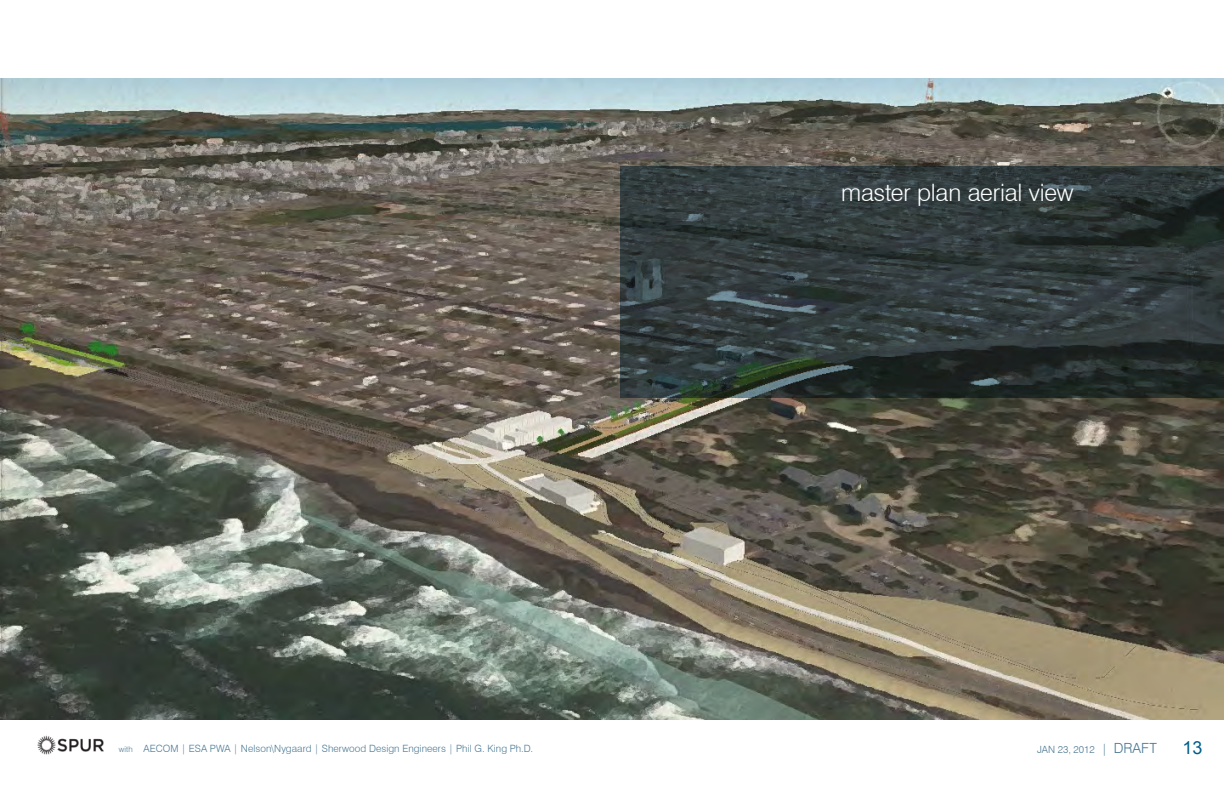
<style>
.page{position:relative;width:1224px;height:792px;background:#fff}
.page>*{position:absolute;margin:0;border:0;box-sizing:border-box;transform-origin:0 0}
.Divider_Number{font:300 24px "Swiss 721 BT";letter-spacing:-.01em;color:#fff}
.t1{font:18px "Arial";color:#005e8a}
.t2{font:300 10px "Swiss 721 BT";letter-spacing:.005em;color:#4a7893}
.s1{font-size:8px}
.s2{font-size:12px}
.s3{font-size:14px}
</style>
<div class="page">
<img style="left:37px;top:735px;width:67px;height:20px">
<img style="left:0;top:78px;width:1224px;height:642px">
<svg style="left:621px;top:166px;width:603px;height:232px;background:#2f3939"></svg>
<p class="Divider_Number" style="left:841px;top:177px;width:234px">master plan aerial view</p>
<p class="t2" style="left:119px;top:742px;width:416px"><span class="s1">with</span> AECOM | ESA PWA | Nelson\Nygaard | Sherwood Design Engineers | Phil G. King Ph.D.</p>
<p class="t2" style="left:1037px;top:744px;width:121px">JAN 23, 2012 <span class="s2">|</span> <span class="s3">DRAFT</span></p>
<h2 class="t1" style="left:1182px;top:736px;width:22px">13</h2>
</div>
